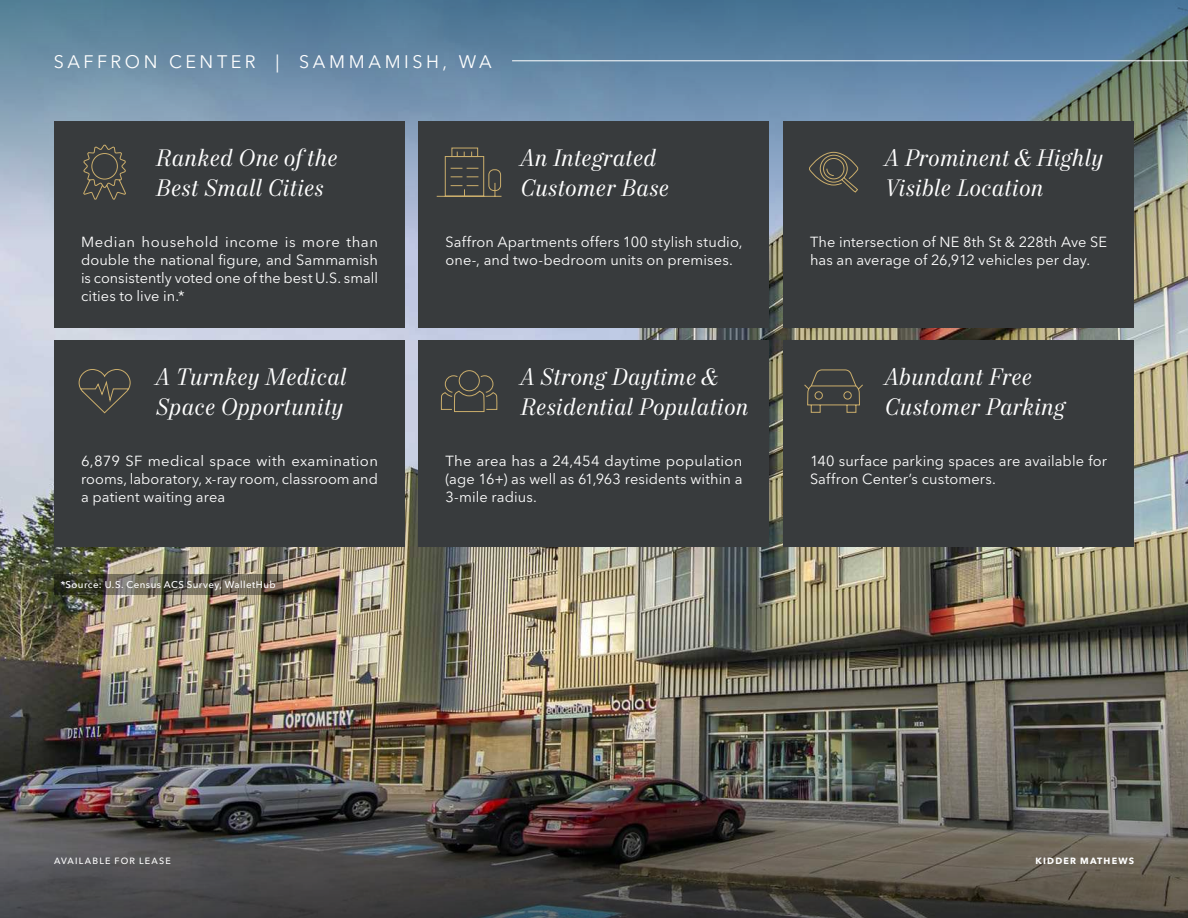
<style>
.page{position:relative;width:1188px;height:918px;background:#fff}
.page>*{position:absolute;margin:0;border:0;box-sizing:border-box;transform-origin:0 0}
.t1{font:italic 24px/30px "Mort Modern 08";letter-spacing:.01em;color:#fff}
.t2{font:18px "Avenir Next LT Pro";letter-spacing:.195em;color:#fff}
.t3{font:14.55px/18px "Avenir Next LT Pro";letter-spacing:.005em;color:#fff;text-align:justify}
.t4{font:500 9.75px "Avenir Next LT Pro";letter-spacing:.04em;color:#fff}
.t5{font:500 9px "Avenir Next LT Pro";letter-spacing:.13em;color:#fff}
.t6{font:700 9px "Avenir Next LT Pro";letter-spacing:.13em;color:#fff}
</style>
<div class="page">
<img style="left:0;top:240px;width:1188px;height:476px">
<img style="left:0;top:716px;width:1188px;height:202px">
<svg style="left:0;top:0;width:1188px;height:240px;background:#6889a2"></svg>
<div style="left:54px;top:122px;width:351px;height:206px;background:#383b3d"></div>
<svg style="left:83px;top:144px;width:43px;height:56px"></svg>
<div style="left:54px;top:341px;width:351px;height:206px;background:#383b3d"></div>
<svg style="left:78px;top:369px;width:53px;height:45px"></svg>
<div style="left:418px;top:122px;width:352px;height:206px;background:#383b3d"></div>
<svg style="left:436px;top:147px;width:66px;height:50px"></svg>
<div style="left:418px;top:341px;width:352px;height:206px;background:#383b3d"></div>
<svg style="left:441px;top:370px;width:57px;height:42px"></svg>
<div style="left:783px;top:122px;width:351px;height:206px;background:#383b3d"></div>
<svg style="left:809px;top:152px;width:50px;height:41px"></svg>
<div style="left:783px;top:341px;width:351px;height:206px;background:#383b3d"></div>
<svg style="left:804px;top:328px;width:60px;height:85px"></svg>
<svg style="left:54px;top:574px;width:228px;height:21px;background:#5a5648"></svg>
<hr style="left:512px;top:60px;width:676px;height:1px;background:#fff">
<p class="t2" style="left:54px;top:51px;width:440px">SAFFRON CENTER | SAMMAMISH, WA</p>
<h1 class="t1" style="left:155px;top:144px;width:184px">Ranked One of the<br>Best Small Cities</h1>
<p class="t3" style="left:81px;top:233px;width:299px">Median household income is more than double the national figure, and Sammamish is consistently voted one of the best U.S. small cities to live in.*</p>
<h1 class="t1" style="left:155px;top:363px;width:193px">A Turnkey Medical<br>Space Opportunity</h1>
<p class="t3" style="left:81px;top:452px;width:299px">6,879 SF medical space with examination rooms, laboratory, x-ray room, classroom and a patient waiting area</p>
<p class="t4" style="left:61px;top:579px;width:216px">*Source: U.S. Census ACS Survey, WalletHub</p>
<h1 class="t1" style="left:520px;top:144px;width:151px">An Integrated<br>Customer Base</h1>
<p class="t3" style="left:446px;top:233px;width:298px">Saffron Apartments offers 100 stylish studio, one-, and two-bedroom units on premises.</p>
<h1 class="t1" style="left:520px;top:363px;width:230px">A Strong Daytime &amp;<br>Residential Population</h1>
<p class="t3" style="left:446px;top:452px;width:298px">The area has a 24,454 daytime population (age 16+) as well as 61,963 residents within a 3-mile radius.</p>
<h1 class="t1" style="left:884px;top:144px;width:220px">A Prominent &amp; Highly<br>Visible Location</h1>
<p class="t3" style="left:810px;top:233px;width:299px">The intersection of NE 8th St &amp; 228th Ave SE has an average of 26,912 vehicles per day.</p>
<h1 class="t1" style="left:884px;top:363px;width:183px">Abundant Free<br>Customer Parking</h1>
<p class="t3" style="left:810px;top:452px;width:298px">140 surface parking spaces are available for<br>Saffron Center’s customers.</p>
<p class="t5" style="left:54px;top:855px;width:118px">AVAILABLE FOR LEASE</p>
<p class="t6" style="left:1036px;top:855px;width:100px">KIDDER MATHEWS</p>
</div>
